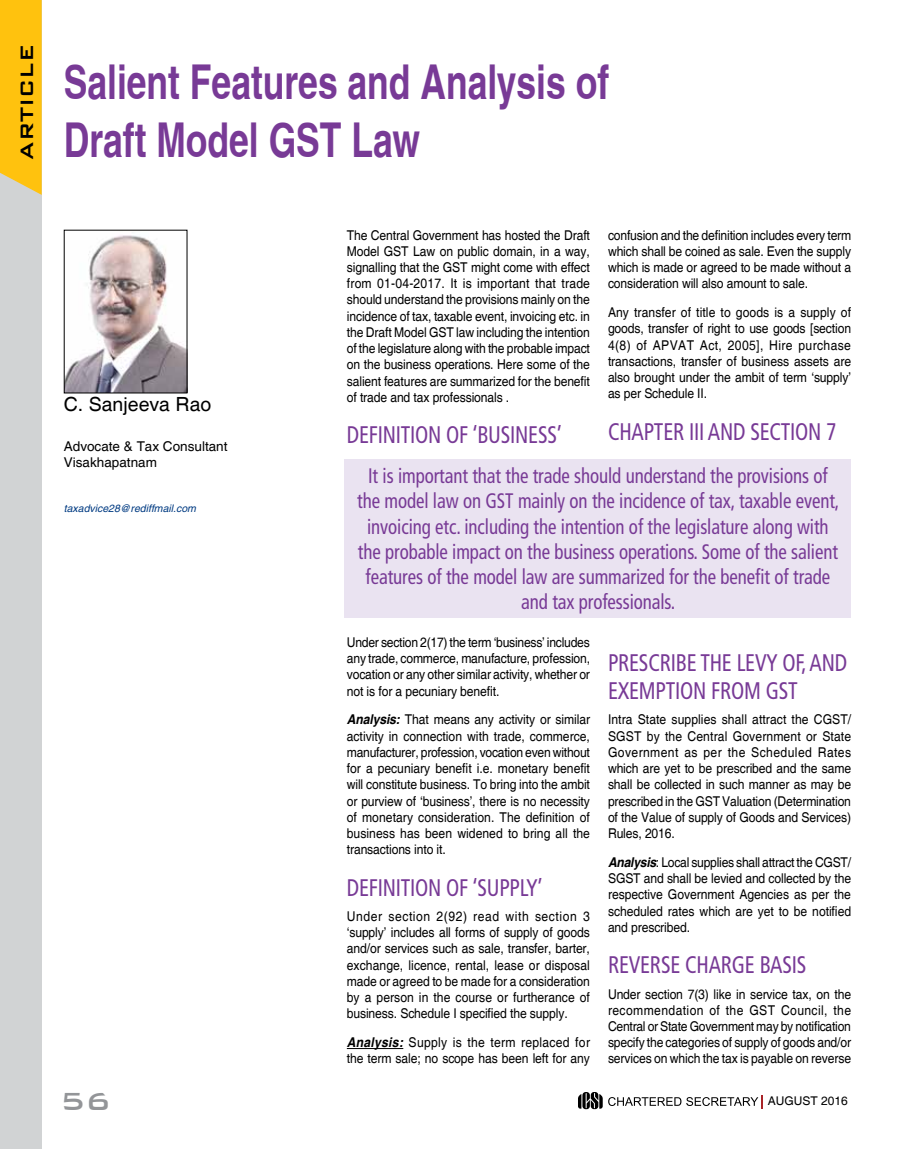
<style>
.page{position:relative;width:915px;height:1149px;background:#fff}
.page>*{position:absolute;margin:0;border:0;box-sizing:border-box;transform-origin:0 0}
.t1{font:700 condensed 48px/57.6px "Helvetica";color:#783a96;scale:.9 1}
.t2{font:500 33px "Bank Gothic BT";color:#939598}
.t3{font:condensed 24px/28.8px "Frutiger";letter-spacing:-.01em;color:#783a96;scale:.9 1}
.t4{font:500 24px "Bank Gothic BT";color:#000}
.t5{font:condensed 21px/25.2px "Frutiger";letter-spacing:-.005em;color:#783a96;text-align:center;scale:.9 1}
.t6{font:19.5px "Helvetica";color:#000}
.t7{font:13.5px/16.2px "Helvetica";letter-spacing:-.01em;color:#000;text-align:justify;scale:.9 1}
.t8{font:13.5px/16.2px "Helvetica";letter-spacing:-.01em;color:#000}
.t9{font:12px "Helvetica";color:#000}
.t10{font:italic 10.5px "Helvetica";color:#013b82}
.s1{font-weight:700;font-style:italic}
</style>
<div class="page">
<div style="left:0;top:0;width:42px;height:1148px;background:#d1d3d4"></div>
<div style="left:0;top:0;width:42px;height:195px;background:#ffc20e"></div>
<svg style="left:578px;top:1092px;width:24px;height:16px"></svg>
<svg style="left:608px;top:1095px;width:154px;height:12px"></svg>
<hr style="left:347px;top:1047px;width:56px;height:1px;background:#000">
<div style="left:344px;top:458px;width:506px;height:159px;background:#eae3f1"></div>
<img style="left:66px;top:235px;width:119px;height:156px">
<h3 class="t4" style="left:14px;top:159px;width:117px;rotate:-90deg">Article</h3>
<h1 class="t1" style="left:64px;top:53px;width:607px">Salient Features and Analysis of<br>Draft Model Gst Law</h1>
<h3 class="t6" style="left:64px;top:393px;width:149px">C. Sanjeeva Rao</h3>
<p class="t8" style="left:64px;top:438px;width:165px">Advocate &amp; Tax Consultant<br>Visakhapatnam</p>
<p class="t10" style="left:64px;top:502px;width:134px">taxadvice28@rediffmail.com</p>
<p class="t7" style="left:347px;top:227px;width:272px">The Central Government has hosted the Draft Model GST Law on public domain, in a way, signalling that the GST might come with effect from 01-04-2017. It is important that trade should understand the provisions mainly on the incidence of tax, taxable event, invoicing etc. in the Draft Model GST law including the intention of the legislature along with the probable impact on the business operations. Here some of the salient features are summarized for the benefit of trade and tax professionals .</p>
<h3 class="t3" style="left:347px;top:420px;width:240px">Definition of ‘business’</h3>
<p class="t7" style="left:607px;top:227px;width:272px">confusion and the definition includes every term which shall be coined as sale. Even the supply which is made or agreed to be made without a consideration will also amount to sale.</p>
<p class="t7" style="left:607px;top:305px;width:271px">Any transfer of title to goods is a supply of goods, transfer of right to use goods [section 4(8) of APVAT Act, 2005], Hire purchase transactions, transfer of business assets are also brought under the ambit of term ‘supply’ as per Schedule II.</p>
<h3 class="t3" style="left:607px;top:417px;width:255px">Chapter III and section 7</h3>
<p class="t5" style="left:357px;top:463px;width:537px">It is important that the trade should understand the provisions of the model law on GST mainly on the incidence of tax, taxable event, invoicing etc. including the intention of the legislature along with the probable impact on the business operations. Some of the salient features of the model law are summarized for the benefit of trade and tax professionals.</p>
<p class="t7" style="left:347px;top:634px;width:272px">U nder section 2(17) the term ‘business’ includes any trade, commerce, manufacture, profession, vocation or any other similar activity, whether or not is for a pecuniary benefit.</p>
<p class="t7" style="left:347px;top:712px;width:272px"><span class="s1">Analysis:</span> That means any activity or similar activity in connection with trade, commerce, manufacturer, profession, vocation even without for a pecuniary benefit i.e. monetary benefit will constitute business. To bring into the ambit or purview of ‘business’, there is no necessity of monetary consideration. The definition of business has been widened to bring all the transactions into it.</p>
<h3 class="t3" style="left:347px;top:872px;width:219px">Definition of ‘supply’</h3>
<p class="t7" style="left:347px;top:908px;width:271px">U nder section 2(92) read with section 3 ‘supply’ includes all forms of supply of goods and/or services such as sale, transfer, barter, exchange, licence, rental, lease or disposal made or agreed to be made for a consideration by a person in the course or furtherance of business. Schedule I specified the supply.</p>
<p class="t7" style="left:347px;top:1034px;width:271px"><span class="s1">Analysis:</span> Supply is the term replaced for the term sale; no scope has been left for any</p>
<h3 class="t3" style="left:607px;top:647px;width:267px">prescribe the levy of, and exemption from GST</h3>
<p class="t7" style="left:607px;top:712px;width:272px">Intra State supplies shall attract the CGST/ SGST by the Central Government or State Government as per the Scheduled Rates which are yet to be prescribed and the same shall be collected in such manner as may be prescribed in the GST Valuation (Determination of the Value of supply of Goods and Services)<br>Rules, 2016.</p>
<p class="t7" style="left:607px;top:854px;width:271px"><span class="s1">Analysis</span>: Local supplies shall attract the CGST/ SGST and shall be levied and collected by the respective Government Agencies as per the scheduled rates which are yet to be notified and prescribed.</p>
<h3 class="t3" style="left:607px;top:950px;width:220px">Reverse charg e basis</h3>
<p class="t7" style="left:607px;top:985px;width:271px">U nder section 7(3) like in service tax, on the recommendation of the GST Council, the Central or State Government may by notification specify the categories of supply of goods and/or services on which the tax is payable on reverse</p>
<h2 class="t2" style="left:60px;top:1082px;width:53px">56</h2>
<p class="t9" style="left:767px;top:1093px;width:82px">August 2016</p>
</div>
